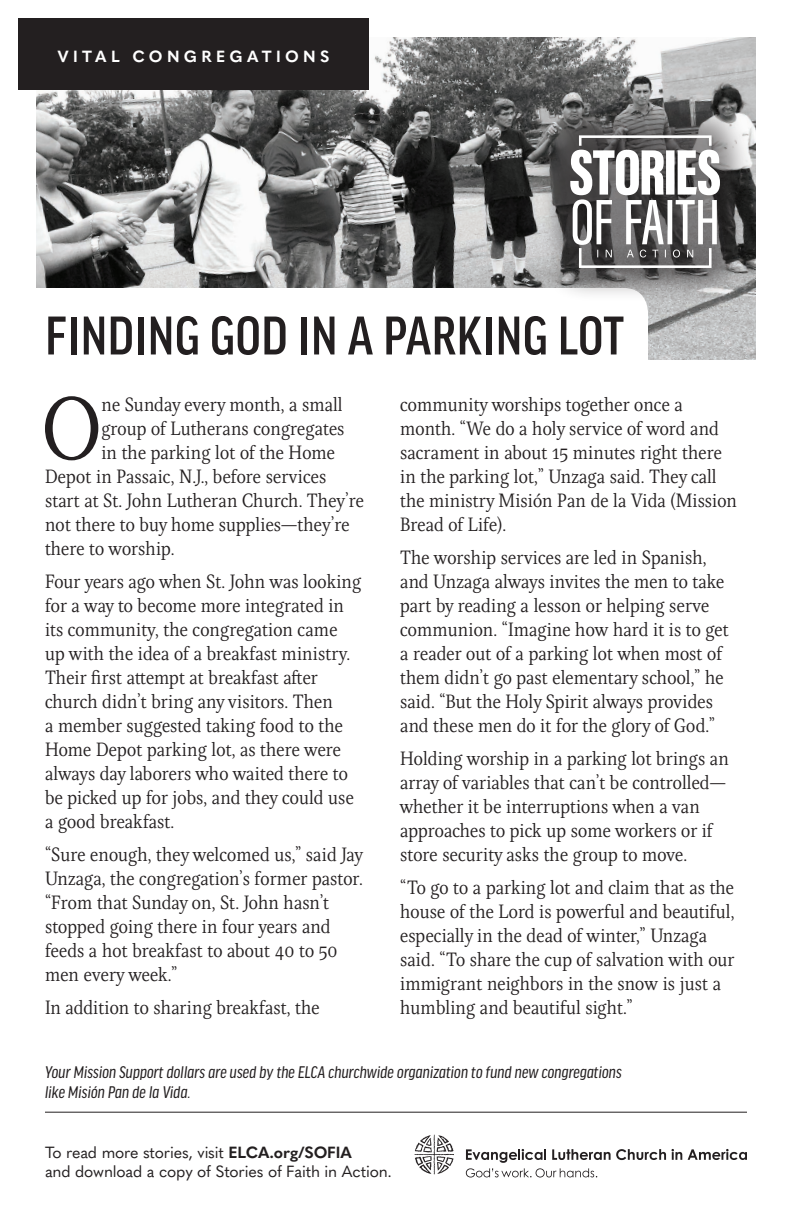
<style>
.page{position:relative;width:792px;height:1224px;background:#fff}
.page>*{position:absolute;margin:0;border:0;box-sizing:border-box;transform-origin:0 0}
.t1{font:91.6px "Eskapade";color:#231f20}
.t2{font:500 condensed 58px "Good Headline Pro";letter-spacing:.01em;color:#231f20}
.t3{font:20px/24px "Eskapade";color:#231f20}
.t4{font:italic condensed 18px/20px "Good Headline Pro";color:#231f20}
.t5{font:16px/19.2px "Quasimoda";letter-spacing:-.01em;color:#231f20}
.t6{font:700 16px "Quasimoda";letter-spacing:.27em;color:#fff}
.s1{font-weight:700}
</style>
<div class="page">
<img style="left:36px;top:37px;width:720px;height:323px">
<hr style="left:45px;top:1112px;width:702px;height:1px;background:#231f20">
<svg style="left:36px;top:288px;width:612px;height:72px"></svg>
<div style="left:18px;top:18px;width:351px;height:72px;background:#231f20"></div>
<div style="left:536px;top:101px;width:218px;height:202px;background:#231f20;opacity:.5"></div>
<svg style="left:570px;top:135px;width:150px;height:133px"></svg>
<svg style="left:672px;top:1149px;width:10px;height:11px"></svg>
<svg style="left:688px;top:1149px;width:59px;height:11px"></svg>
<svg style="left:466px;top:1149px;width:200px;height:28px"></svg>
<svg style="left:415px;top:1135px;width:39px;height:39px"></svg>
<p class="t6" style="left:57px;top:44px;width:274px">VITAL CONGREGATIONS</p>
<h2 class="t2" style="left:45px;top:308px;width:580px">FINDING GOD IN A PARKING LOT</h2>
<h1 class="t1" style="left:42px;top:363px;width:61px">O</h1>
<p class="t3" style="left:101px;top:391px;width:243px">ne Sunday every month, a small</p>
<p class="t3" style="left:101px;top:415px;width:245px">group of Lutherans congregates</p>
<p class="t3" style="left:101px;top:439px;width:235px">in the parking lot of the Home</p>
<p class="t3" style="left:45px;top:463px;width:283px">Depot in Passaic, N.J., before services</p>
<p class="t3" style="left:45px;top:487px;width:321px">start at St. John Lutheran Church. They’re</p>
<p class="t3" style="left:45px;top:511px;width:306px">not there to buy home supplies—they’re</p>
<p class="t3" style="left:45px;top:535px;width:131px">there to worship.</p>
<p class="t3" style="left:45px;top:568px;width:318px">Four years ago when St. John was looking for a way to become more integrated in its community, the congregation came up with the idea of a breakfast ministry.<br>Their first attempt at breakfast after church didn’t bring any visitors. Then<br>a member suggested taking food to the Home Depot parking lot, as there were always day laborers who waited there to be picked up for jobs, and they could use a good breakfast.</p>
<p class="t3" style="left:45px;top:841px;width:320px">“Sure enough, they welcomed us,” said Jay Unzaga, the congregation’s former pastor. “From that Sunday on, St. John hasn’t stopped going there in four years and feeds a hot breakfast to about 40 to 50 men every week.”</p>
<p class="t3" style="left:45px;top:994px;width:276px">In addition to sharing breakfast, the</p>
<p class="t3" style="left:400px;top:391px;width:339px">community worships together once a month. “We do a holy service of word and sacrament in about 15 minutes right there in the parking lot,” Unzaga said. They call the ministry Misión Pan de la Vida (Mission Bread of Life).</p>
<p class="t3" style="left:400px;top:544px;width:330px">The worship services are led in Spanish, and Unzaga always invites the men to take part by reading a lesson or helping serve communion. “Imagine how hard it is to get a reader out of a parking lot when most of them didn’t go past elementary school,” he said. “But the Holy Spirit always provides and these men do it for the glory of God.”</p>
<p class="t3" style="left:400px;top:745px;width:330px">Holding worship in a parking lot brings an array of variables that can’t be controlled— whether it be interruptions when a van approaches to pick up some workers or if store security asks the group to move.</p>
<p class="t3" style="left:400px;top:874px;width:336px">“To go to a parking lot and claim that as the house of the Lord is powerful and beautiful, especially in the dead of winter,” Unzaga said. “To share the cup of salvation with our immigrant neighbors in the snow is just a humbling and beautiful sight.”</p>
<p class="t4" style="left:45px;top:1062px;width:578px">Your Mission Support dollars are used by the ELCA churchwide organization to fund new congregations like Misión Pan de la Vida.</p>
<p class="t5" style="left:45px;top:1142px;width:349px">To read more stories, visit <span class="s1">ELCA.org/SOFIA<br></span>and download a copy of Stories of Faith in Action.</p>
</div>
